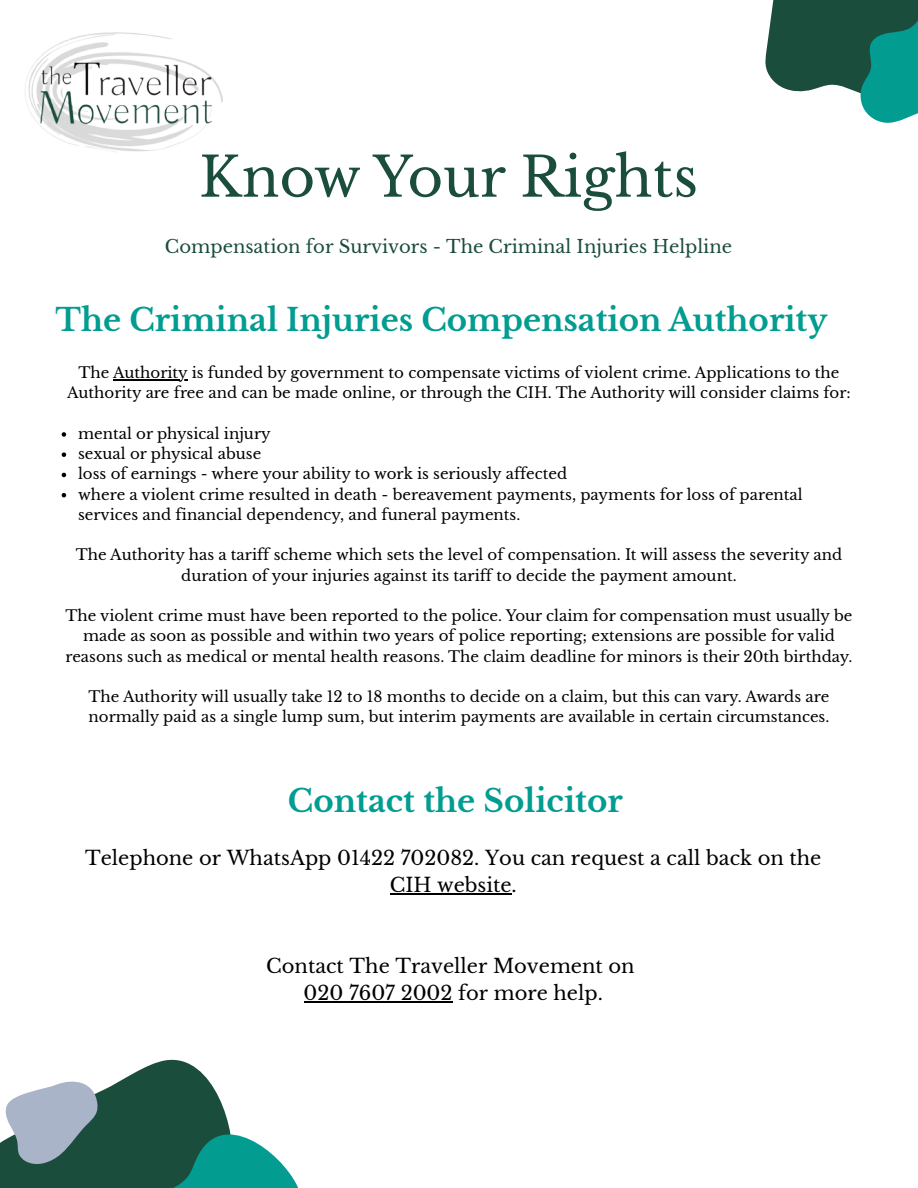
<style>
.page{position:relative;width:918px;height:1188px;background:#fff}
.page>*{position:absolute;margin:0;border:0;box-sizing:border-box;transform-origin:0 0}
.t1{font:54.75px "Libre Baskerville";color:#1b4d3c}
.t2{font:700 30.9px "Libre Baskerville";color:#029c91}
.t3{font:19.5px/27px "Libre Baskerville";color:#000;text-align:center}
.t4{font:18px "Libre Baskerville";color:#1b4d3c}
.t5{font:15px/20.2px "Libre Baskerville";color:#000;text-align:center}
</style>
<div class="page">
<img style="left:25px;top:32px;width:198px;height:120px">
<hr style="left:113px;top:379px;width:74px;height:1px;background:#000">
<svg style="left:62px;top:432px;width:4px;height:5px"></svg>
<svg style="left:62px;top:452px;width:4px;height:5px"></svg>
<svg style="left:62px;top:473px;width:4px;height:4px"></svg>
<svg style="left:62px;top:493px;width:4px;height:4px"></svg>
<svg style="left:765px;top:0;width:153px;height:123px"></svg>
<svg style="left:0;top:1059px;width:298px;height:129px"></svg>
<hr style="left:390px;top:894px;width:122px;height:1px;background:#000">
<hr style="left:304px;top:1002px;width:149px;height:1px;background:#000">
<h1 class="t1" style="left:199px;top:144px;width:500px">Know Your Rights</h1>
<p class="t4" style="left:165px;top:236px;width:569px">Compensation for Survivors - The Criminal Injuries Helpline</p>
<h2 class="t2" style="left:55px;top:301px;width:773px">The Criminal Injuries Compensation Authority</h2>
<p class="t5" style="left:67px;top:363px;width:785px">The Authority is funded by government to compensate victims of violent crime. Applications to the<br>Authority are free and can be made online, or through the CIH. The Authority will consider claims for:</p>
<p class="t5" style="left:78px;top:424px;width:726px;text-align:left">mental or physical injury<br>sexual or physical abuse<br>loss of earnings - where your ability to work is seriously affected<br>where a violent crime resulted in death - bereavement payments, payments for loss of parental services and financial dependency, and funeral payments.</p>
<p class="t5" style="left:76px;top:545px;width:768px">The Authority has a tariff scheme which sets the level of compensation. It will assess the severity and duration of your injuries against its tariff to decide the payment amount.</p>
<p class="t5" style="left:65px;top:606px;width:789px">The violent crime must have been reported to the police. Your claim for compensation must usually be made as soon as possible and within two years of police reporting; extensions are possible for valid reasons such as medical or mental health reasons. The claim deadline for minors is their 20th birthday.</p>
<p class="t5" style="left:89px;top:687px;width:742px;text-align:left">The Authority will usually take 12 to 18 months to decide on a claim, but this can vary. Awards are normally paid as a single lump sum, but interim payments are available in certain circumstances.</p>
<h2 class="t2" style="left:288px;top:782px;width:336px">Contact the Solicitor</h2>
<h3 class="t3" style="left:85px;top:845px;width:738px">Telephone or WhatsApp 01422 702082. You can request a call back on the<br>CIH website.</h3>
<h3 class="t3" style="left:266px;top:953px;width:370px">Contact The Traveller Movement on<br>020 7607 2002 for more help.</h3>
</div>
